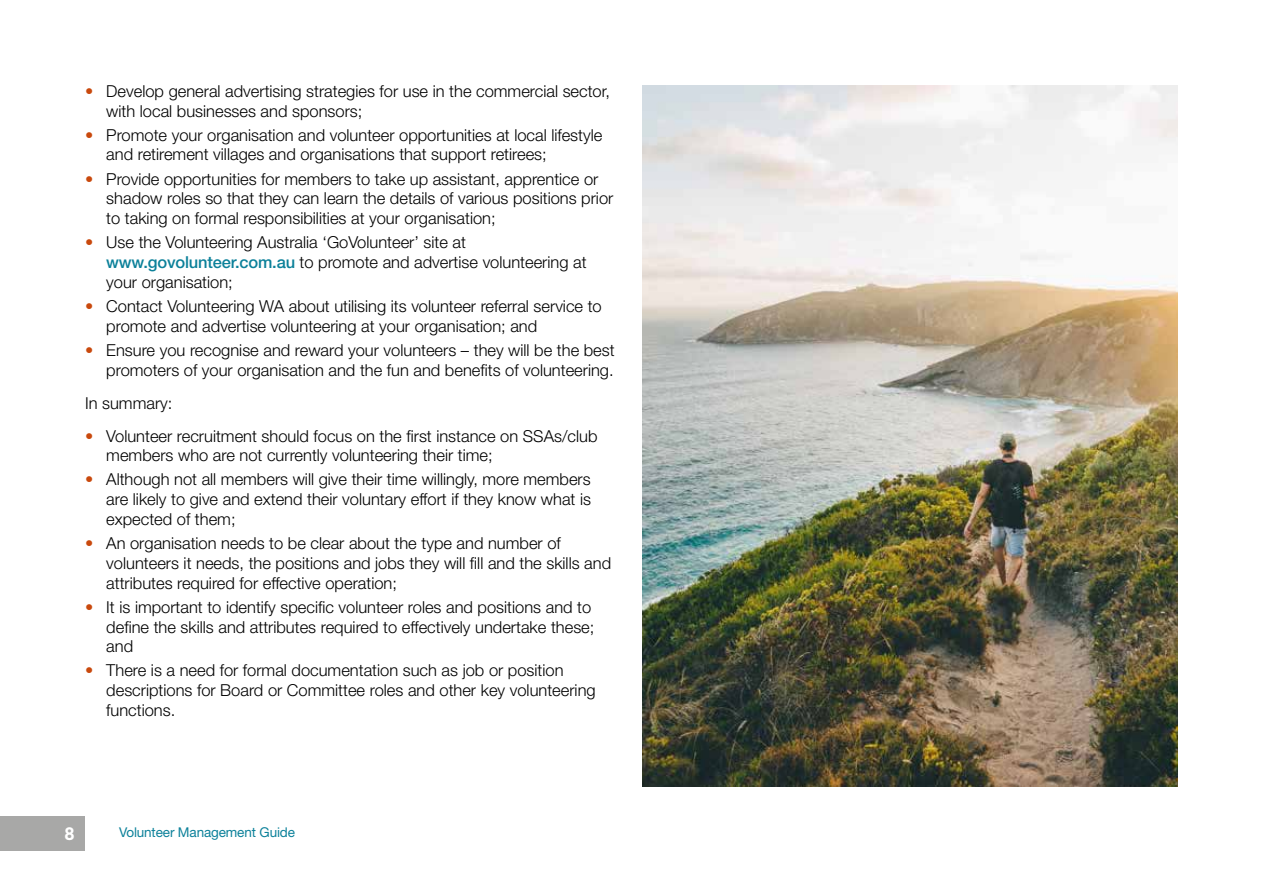
<style>
.page{position:relative;width:1263px;height:893px;background:#fff}
.page>*{position:absolute;margin:0;border:0;box-sizing:border-box;transform-origin:0 0}
.t1{font:700 18px "Gotham Narrow";color:#fff}
.t2{font:300 16.5px/19.8px "Helvetica Neue LT Std";color:#000}
.t3{font:13.5px "Helvetica Neue LT Std";letter-spacing:-.01em;color:#0c819a}
.s1{font-weight:700;color:#c9490d}
.s2{font-weight:500;color:#0c819a}
</style>
<div class="page">
<div style="left:0;top:816px;width:85px;height:35px;background:#a8a8a7"></div>
<img style="left:642px;top:85px;width:536px;height:702px">
<p class="t2" style="left:106px;top:81px;width:505px;text-indent:-21px"><span class="s1">•</span> Develop general advertising strategies for use in the commercial sector, with local businesses and sponsors;</p>
<p class="t2" style="left:106px;top:125px;width:498px;text-indent:-21px"><span class="s1">•</span> Promote your organisation and volunteer opportunities at local lifestyle and retirement villages and organisations that support retirees;</p>
<p class="t2" style="left:106px;top:168px;width:509px;text-indent:-21px"><span class="s1">•</span> Provide opportunities for members to take up assistant, apprentice or shadow roles so that they can learn the details of various positions prior to taking on formal responsibilities at your organisation;</p>
<p class="t2" style="left:106px;top:232px;width:482px;text-indent:-21px"><span class="s1">•</span> Use the Volunteering Australia ‘GoVolunteer’ site at <span class="s2">www.govolunteer.com.au</span> to promote and advertise volunteering at your organisation;</p>
<p class="t2" style="left:106px;top:296px;width:497px;text-indent:-21px"><span class="s1">•</span> Contact Volunteering WA about utilising its volunteer referral service to promote and advertise volunteering at your organisation; and</p>
<p class="t2" style="left:85px;top:340px;width:531px;line-height:20.2px;text-align:right"><span class="s1">•</span> Ensure you recognise and reward your volunteers – they will be the best promoters of your organisation and the fun and benefits of volunteering.</p>
<p class="t2" style="left:85px;top:393px;width:89px">In summary:</p>
<p class="t2" style="left:106px;top:425px;width:493px;text-indent:-21px"><span class="s1">•</span> Volunteer recruitment should focus on the first instance on SSAs/club members who are not currently volunteering their time;</p>
<p class="t2" style="left:106px;top:469px;width:486px;text-align:justify;text-indent:-21px"><span class="s1">•</span> Although not all members will give their time willingly, more members are likely to give and extend their voluntary effort if they know what is expected of them;</p>
<p class="t2" style="left:106px;top:533px;width:506px;text-indent:-21px"><span class="s1">•</span> An organisation needs to be clear about the type and number of volunteers it needs, the positions and jobs they will fill and the skills and attributes required for effective operation;</p>
<p class="t2" style="left:106px;top:597px;width:490px;text-indent:-21px"><span class="s1">•</span> It is important to identify specific volunteer roles and positions and to define the skills and attributes required to effectively undertake these; and</p>
<p class="t2" style="left:106px;top:660px;width:491px;text-indent:-21px"><span class="s1">•</span> There is a need for formal documentation such as job or position descriptions for Board or Committee roles and other key volunteering functions.</p>
<p class="t1" style="left:65px;top:822px;width:12px">8</p>
<p class="t3" style="left:119px;top:824px;width:177px">Volunteer Management Guide</p>
</div>
